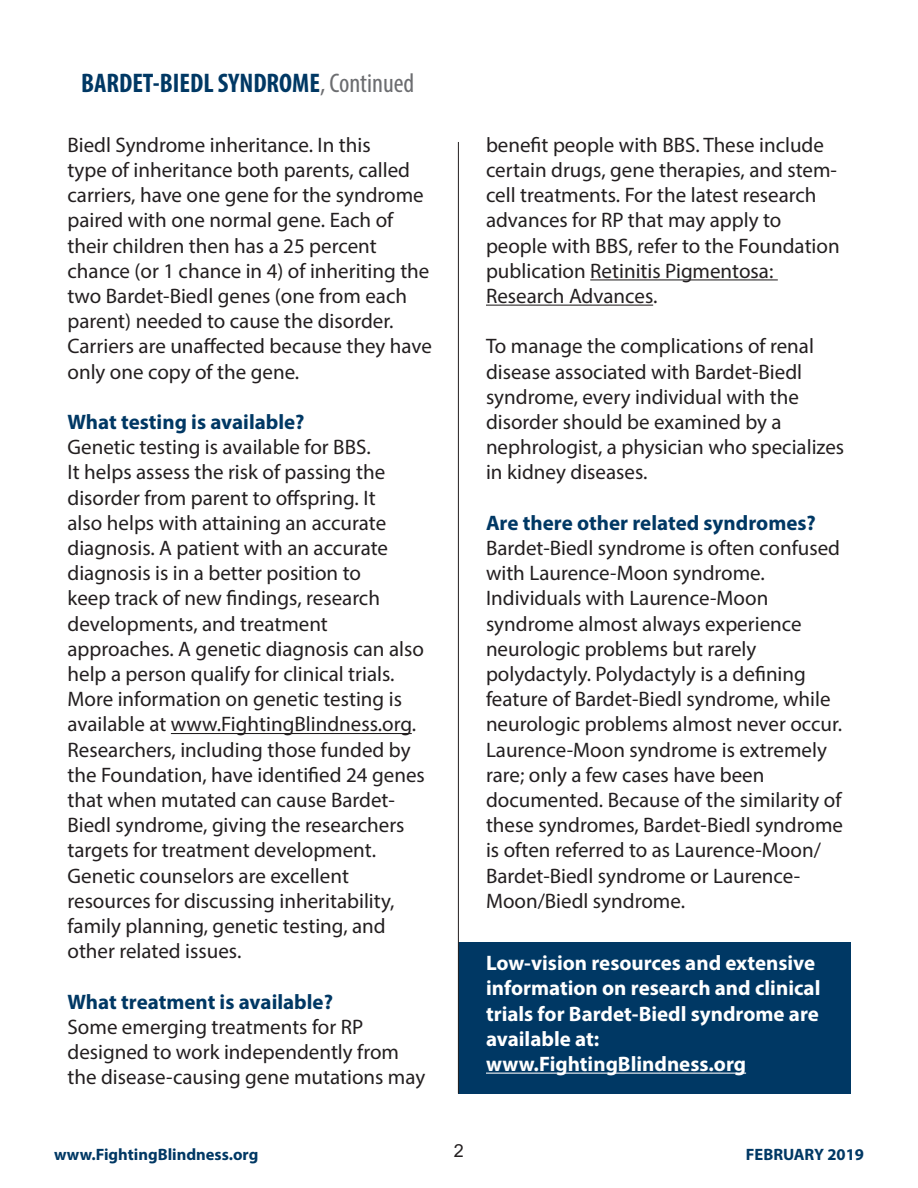
<style>
.page{position:relative;width:918px;height:1188px;background:#fff}
.page>*{position:absolute;margin:0;border:0;box-sizing:border-box;transform-origin:0 0}
.t1{font:700 condensed 27px "Myriad Pro";color:#003864}
.Paragraph{font:21px/25.2px "Myriad Pro";color:#231f20}
.t2{font:700 21px/25.2px "Myriad Pro";color:#fff}
.t3{font:700 21px "Myriad Pro";color:#003864}
.t4{font:18px "Arial";color:#231f20}
.t5{font:700 16.5px "Myriad Pro";color:#003864}
.s1{font-weight:400;color:#6c6d70}
</style>
<div class="page">
<div style="left:458px;top:942px;width:392px;height:152px;background:#003864"></div>
<hr style="left:458px;top:142px;width:1px;height:951px;background:#231f20">
<hr style="left:171px;top:733px;width:241px;height:1px;background:#231f20">
<hr style="left:590px;top:279px;width:188px;height:1px;background:#231f20">
<hr style="left:486px;top:305px;width:167px;height:1px;background:#231f20">
<hr style="left:486px;top:1073px;width:260px;height:1px;background:#fff">
<p class="t1" style="left:81px;top:66px;width:335px">BARDET-BIEDL SYNDROME<span class="s1">, Continued</span></p>
<p class="Paragraph" style="left:68px;top:132px;width:366px">Biedl Syndrome inheritance. In this<br>type of inheritance both parents, called carriers, have one gene for the syndrome paired with one normal gene. Each of their children then has a 25 percent chance (or 1 chance in 4) of inheriting the two Bardet-Biedl genes (one from each parent) needed to cause the disorder.<br>Carriers are unaffected because they have only one copy of the gene.</p>
<p class="t3" style="left:68px;top:408px;width:239px">What testing is available?</p>
<p class="Paragraph" style="left:68px;top:434px;width:359px">Genetic testing is available for BBS.<br>It helps assess the risk of passing the disorder from parent to offspring. It<br>also helps with attaining an accurate diagnosis. A patient with an accurate diagnosis is in a better position to<br>keep track of new findings, research developments, and treatment approaches. A genetic diagnosis can also help a person qualify for clinical trials.<br>More information on genetic testing is available at www.FightingBlindness.org.<br>Researchers, including those funded by the Foundation, have identified 24 genes that when mutated can cause Bardet-Biedl syndrome, giving the researchers targets for treatment development.</p>
<p class="Paragraph" style="left:68px;top:863px;width:328px">Genetic counselors are excellent resources for discussing inheritability, family planning, genetic testing, and other related issues.</p>
<p class="t3" style="left:68px;top:988px;width:267px">What treatment is available?</p>
<p class="Paragraph" style="left:68px;top:1014px;width:359px">Some emerging treatments for RP designed to work independently from the disease-causing gene mutations may</p>
<p class="Paragraph" style="left:486px;top:132px;width:355px">benefit people with BBS. These include certain drugs, gene therapies, and stem&shy;cell treatments. For the latest research advances for RP that may apply to people with BBS, refer to the Foundation publication Retinitis Pigmentosa:<br>Research Advances.</p>
<p class="Paragraph" style="left:486px;top:333px;width:360px">To manage the complications of renal disease associated with Bardet-Biedl syndrome, every individual with the disorder should be examined by a nephrologist, a physician who specializes in kidney diseases.</p>
<p class="t3" style="left:486px;top:509px;width:331px">Are there other related syndromes?</p>
<p class="Paragraph" style="left:486px;top:535px;width:359px">Bardet-Biedl syndrome is often confused with Laurence-Moon syndrome.<br>Individuals with Laurence-Moon syndrome almost always experience neurologic problems but rarely polydactyly. Polydactyly is a defining feature of Bardet-Biedl syndrome, while neurologic problems almost never occur.<br>Laurence-Moon syndrome is extremely rare; only a few cases have been documented. Because of the similarity of these syndromes, Bardet-Biedl syndrome is often referred to as Laurence-Moon/ Bardet-Biedl syndrome or Laurence-Moon/Biedl syndrome.</p>
<p class="t2" style="left:486px;top:950px;width:336px">Low-vision resources and extensive information on research and clinical trials for Bardet-Biedl syndrome are available at:</p>
<p class="t2" style="left:486px;top:1051px;width:262px">www.FightingBlindness.org</p>
<p class="t5" style="left:54px;top:1144px;width:206px">www.FightingBlindness.org</p>
<p class="t4" style="left:454px;top:1138px;width:12px">2</p>
<p class="t5" style="left:746px;top:1144px;width:120px">FEBRUARY 2019</p>
</div>
